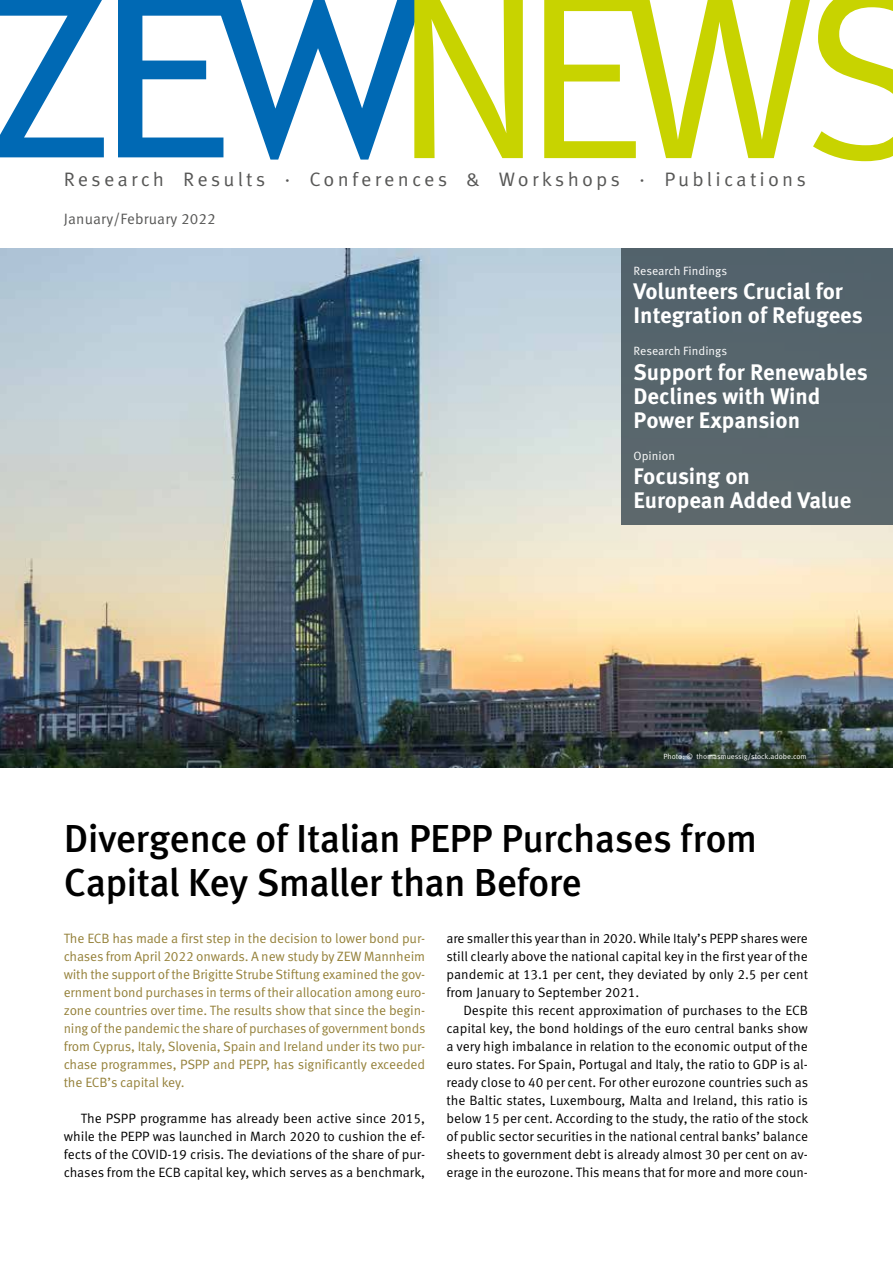
<style>
.page{position:relative;width:893px;height:1263px;background:#fff}
.page>*{position:absolute;margin:0;border:0;box-sizing:border-box;transform-origin:0 0}
.t1{font:500 39px/43.5px "Meta Pro";letter-spacing:-.02em;color:#000}
.t2{font:700 22.5px/24px "Meta Pro";color:#fff}
.t3{font:19.5px "Meta Pro";letter-spacing:.16em;color:#575756}
.t4{font:15px "Meta Pro";letter-spacing:.01em;color:#575756}
.t5{font:13.5px/18px "Meta Pro";color:#000;text-align:justify}
.t6{font:13.5px/18px "Meta Pro";letter-spacing:-.01em;color:#95813a;text-align:justify}
.t7{font:12px "Meta Pro";color:#fff}
.t8{font:7.5px "Meta Pro";color:#fff}
</style>
<div class="page">
<svg style="left:0;top:0;width:104px;height:157px"></svg>
<svg style="left:118px;top:0;width:309px;height:160px"></svg>
<svg style="left:414px;top:0;width:396px;height:158px"></svg>
<svg style="left:813px;top:0;width:80px;height:161px"></svg>
<img style="left:0;top:249px;width:893px;height:518px">
<div style="left:621px;top:249px;width:272px;height:276px;background:#57656c"></div>
<h3 class="t3" style="left:64px;top:167px;width:744px">Research Results · Conferences &amp; Workshops · Publications</h3>
<p class="t4" style="left:64px;top:209px;width:153px">January/February 2022</p>
<p class="t7" style="left:634px;top:263px;width:95px">Research Findings</p>
<h2 class="t2" style="left:634px;top:280px;width:231px">Volunteers Crucial for<br>Integration of Refugees</h2>
<p class="t7" style="left:634px;top:344px;width:95px">Research Findings</p>
<h2 class="t2" style="left:634px;top:360px;width:236px">Support for Renewables<br>Declines with Wind<br>Power Expansion</h2>
<p class="t7" style="left:634px;top:448px;width:43px">Opinion</p>
<h2 class="t2" style="left:634px;top:465px;width:219px">Focusing on<br>European Added Value</h2>
<p class="t8" style="left:663px;top:752px;width:145px">Photo: © thomasmuessig/stock.adobe.com</p>
<h1 class="t1" style="left:64px;top:818px;width:695px">Divergence of Italian PEPP Purchases from<br>Capital Key Smaller than Before</h1>
<p class="t6" style="left:64px;top:930px;width:363px">The ECB has made a first step in the decision to lower bond pur&shy;chases from April 2022 onwards. A new study by ZEW Mannheim with the support of the Brigitte Strube Stiftung examined the gov&shy;ernment bond purchases in terms of their allocation among euro&shy;zone countries over time. The results show that since the begin&shy;ning of the pandemic the share of purchases of government bonds from Cyprus, Italy, Slovenia, Spain and Ireland under its two pur&shy;chase programmes, PSPP and PEPP, has significantly exceeded the ECB’s capital key.</p>
<p class="t5" style="left:64px;top:1110px;width:363px;text-indent:17px">The PSPP programme has already been active since 2015, while the PEPP was launched in March 2020 to cushion the ef&shy;fects of the COVID-19 crisis. The deviations of the share of pur&shy;chases from the ECB capital key, which serves as a benchmark,</p>
<p class="t5" style="left:446px;top:930px;width:363px">are smaller this year than in 2020. While Italy’s PEPP shares were still clearly above the national capital key in the first year of the pandemic at 13.1 per cent, they deviated by only 2.5 per cent from January to September 2021.</p>
<p class="t5" style="left:446px;top:1002px;width:363px;text-indent:17px">Despite this recent approximation of purchases to the ECB capital key, the bond holdings of the euro central banks show a very high imbalance in relation to the economic output of the euro states. For Spain, Portugal and Italy, the ratio to GDP is al&shy;ready close to 40 per cent. For other eurozone countries such as the Baltic states, Luxembourg, Malta and Ireland, this ratio is below 15 per cent. According to the study, the ratio of the stock of public sector securities in the national central banks’ balance sheets to government debt is already almost 30 per cent on av&shy;erage in the eurozone. This means that for more and more coun-</p>
</div>
